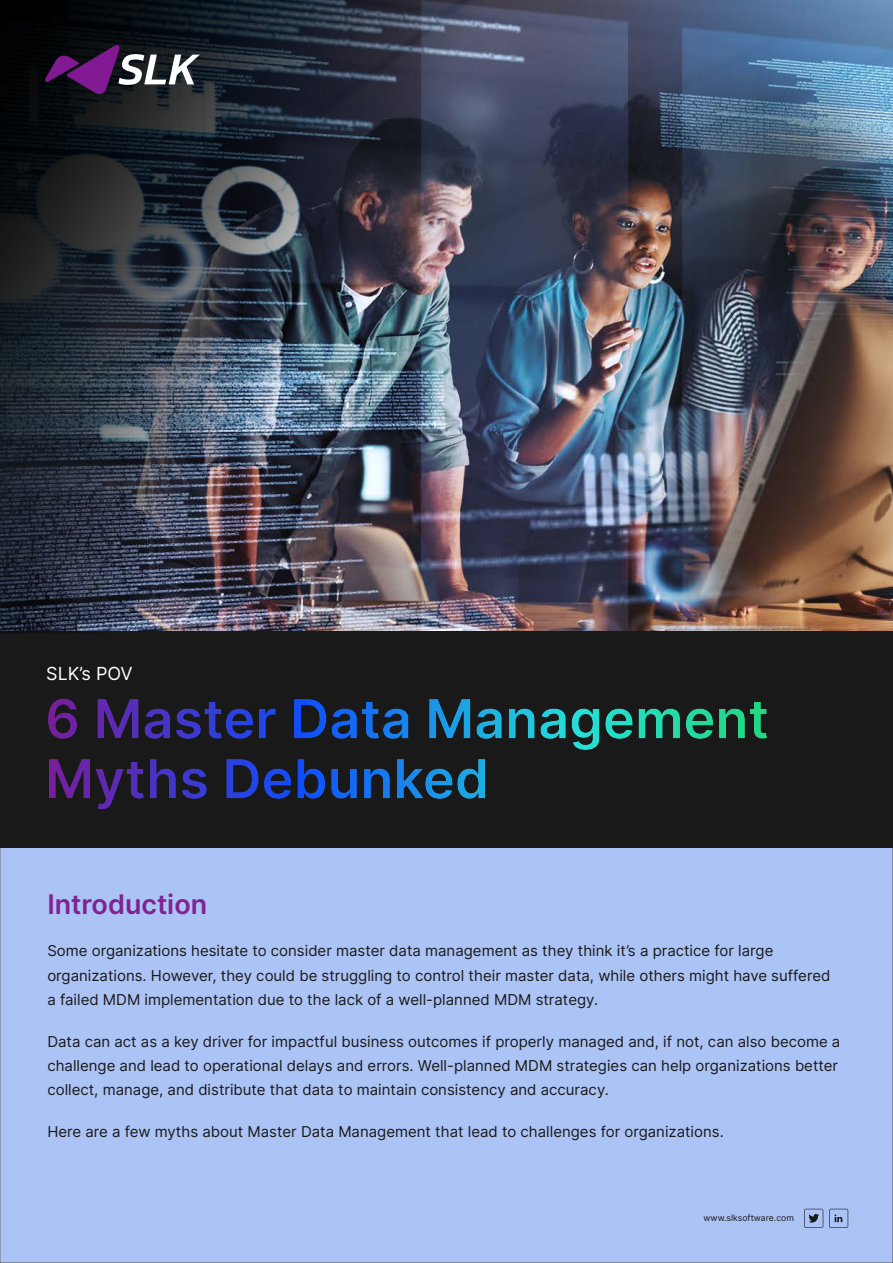
<style>
.page{position:relative;width:893px;height:1263px;background:#fff}
.page>*{position:absolute;margin:0;border:0;box-sizing:border-box;transform-origin:0 0}
.t1{font:600 27px "Inter";color:#802390}
.t2{font:18px "Inter";color:#fff}
.t3{font:15px/24px "Inter";color:#1a1a1a}
.t4{font:8.7px "Inter";color:#1a1a1a}
</style>
<div class="page">
<div style="left:0;top:838px;width:893px;height:425px;background:#acc3f5"></div>
<img style="left:537px;top:0;width:356px;height:631px">
<svg style="left:829px;top:1209px;width:19px;height:19px"></svg>
<svg style="left:804px;top:1209px;width:19px;height:19px"></svg>
<div style="left:0;top:631px;width:893px;height:217px;background:#191919"></div>
<img style="left:492px;top:0;width:45px;height:631px">
<img style="left:0;top:0;width:492px;height:633px">
<svg style="left:45px;top:45px;width:155px;height:50px;background:#483651"></svg>
<svg style="left:48px;top:698px;width:719px;height:41px"></svg>
<p class="t2" style="left:46px;top:663px;width:88px">SLK’s POV</p>
<h1 class="t1" style="left:47px;top:889px;width:161px">Introduction</h1>
<p class="t3" style="left:47px;top:939px;width:784px">Some organizations hesitate to consider master data management as they think it’s a practice for large organizations. However, they could be struggling to control their master data, while others might have suffered a failed MDM implementation due to the lack of a well-planned MDM strategy.</p>
<p class="t3" style="left:47px;top:1029px;width:794px">Data can act as a key driver for impactful business outcomes if properly managed and, if not, can also become a challenge and lead to operational delays and errors. Well-planned MDM strategies can help organizations better collect, manage, and distribute that data to maintain consistency and accuracy.</p>
<p class="t3" style="left:47px;top:1119px;width:678px">Here are a few myths about Master Data Management that lead to challenges for organizations.</p>
<p class="t4" style="left:703px;top:1213px;width:92px">www.slksoftware.com</p>
</div>
